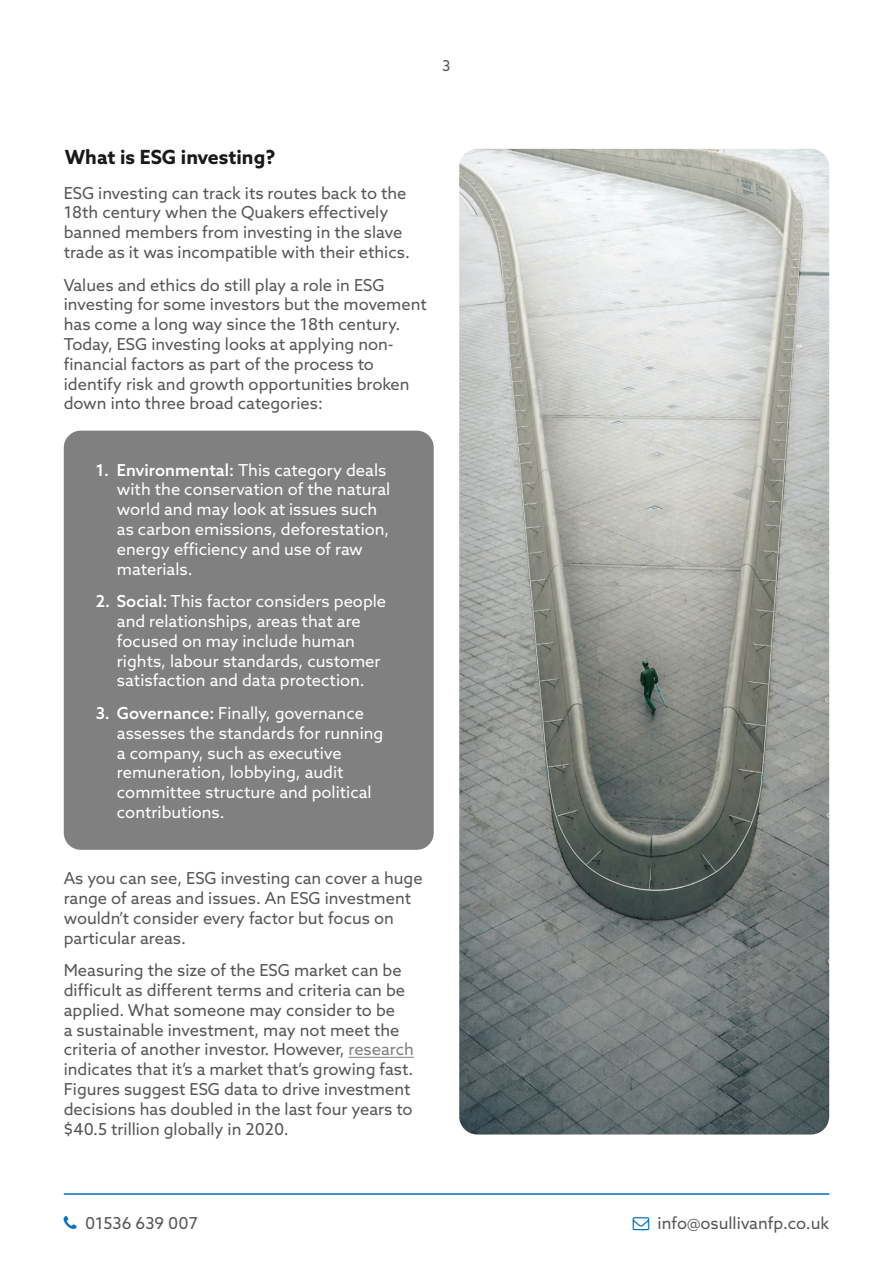
<style>
.page{position:relative;width:893px;height:1263px;background:#fff}
.page>*{position:absolute;margin:0;border:0;box-sizing:border-box;transform-origin:0 0}
.t1{font:700 19.5px "Azo Sans";color:#191919}
.t2{font:16.5px/19.8px "Azo Sans";color:#575756}
.t3{font:16.5px/19.8px "Azo Sans";color:#fff}
.t4{font:15px "Azo Sans";color:#575756}
.s1{font-weight:500}
.s2{color:#808080}
</style>
<div class="page">
<hr style="left:64px;top:1193px;width:765px;height:2px;background:#0071bc">
<div style="left:64px;top:431px;width:370px;height:419px;background:#808080;border-radius:17px"></div>
<hr style="left:348px;top:1057px;width:66px;height:1px;background:#808080">
<img style="left:459px;top:149px;width:370px;height:985px">
<p class="t4" style="left:442px;top:56px;width:10px">3</p>
<p class="t1" style="left:65px;top:144px;width:212px">What is ESG investing?</p>
<p class="t2" style="left:64px;top:183px;width:348px">ESG investing can track its routes back to the 18th century when the Quakers effectively banned members from investing in the slave trade as it was incompatible with their ethics.</p>
<p class="t2" style="left:64px;top:275px;width:365px">Values and ethics do still play a role in ESG investing for some investors but the movement has come a long way since the 18th century.<br>Today, ESG investing looks at applying non&shy;financial factors as part of the process to identify risk and growth opportunities broken down into three broad categories:</p>
<p class="t3" style="left:117px;top:460px;width:275px;text-indent:-21px"><span class="s1">1. Environmental:</span> This category deals with the conservation of the natural world and may look at issues such as carbon emissions, deforestation, energy efficiency and use of raw materials.</p>
<p class="t3" style="left:117px;top:591px;width:271px;text-indent:-21px"><span class="s1">2. Social:</span> This factor considers people and relationships, areas that are focused on may include human rights, labour standards, customer satisfaction and data protection.</p>
<p class="t3" style="left:117px;top:703px;width:268px;text-indent:-21px"><span class="s1">3. Governance:</span> Finally, governance assesses the standards for running a company, such as executive remuneration, lobbying, audit committee structure and political contributions.</p>
<p class="t2" style="left:64px;top:868px;width:360px">As you can see, ESG investing can cover a huge range of areas and issues. An ESG investment wouldn’t consider every factor but focus on particular areas.</p>
<p class="t2" style="left:64px;top:960px;width:352px">Measuring the size of the ESG market can be difficult as different terms and criteria can be applied. What someone may consider to be<br>a sustainable investment, may not meet the criteria of another investor. However, <span class="s2">research </span>indicates that it’s a market that’s growing fast.<br>Figures suggest ESG data to drive investment decisions has doubled in the last four years to $40.5 trillion globally in 2020.</p>
<p class="t2" style="left:85px;top:1213px;width:114px">01536 639 007</p>
<p class="t2" style="left:658px;top:1213px;width:173px">info@osullivanfp.co.uk</p>
</div>
